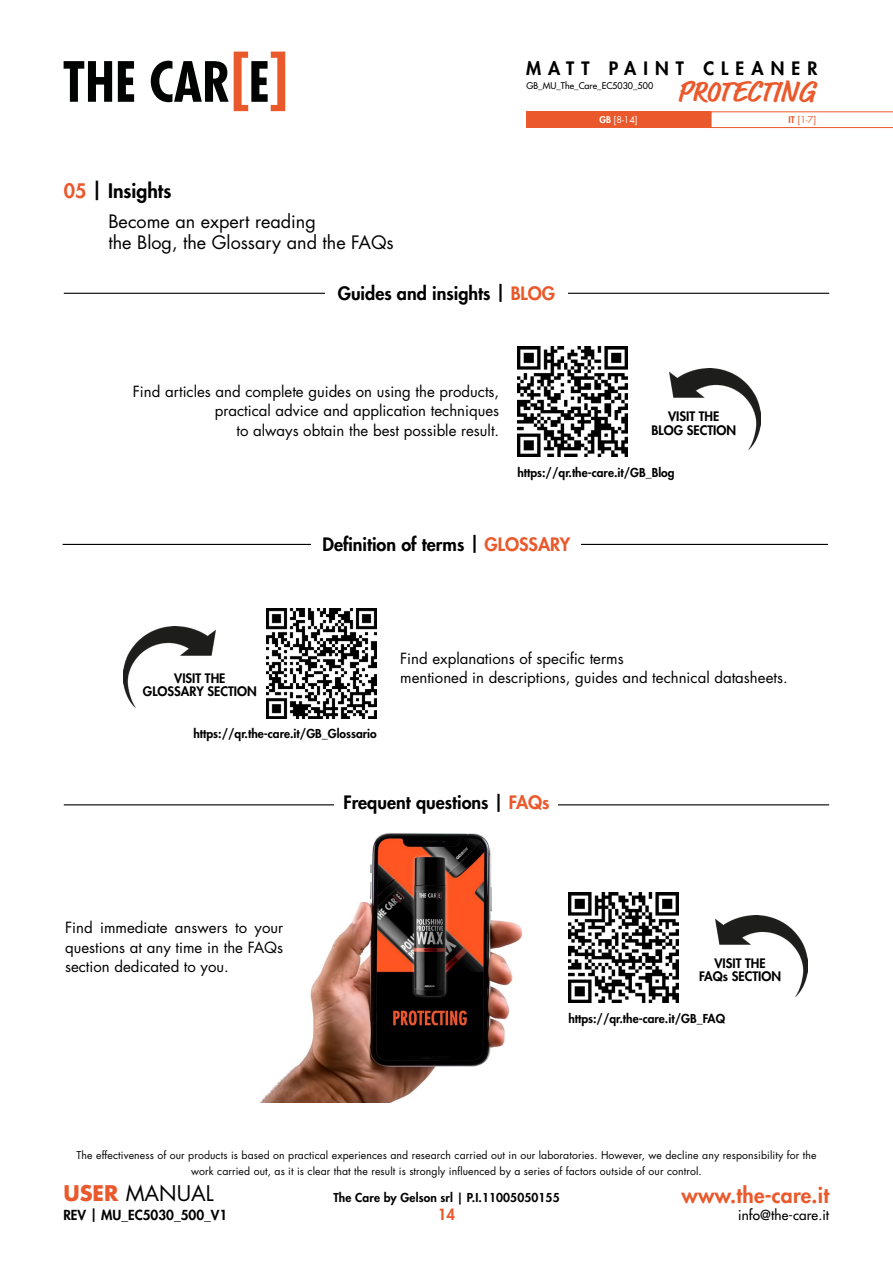
<style>
.page{position:relative;width:893px;height:1263px;background:#fff}
.page>*{position:absolute;margin:0;border:0;box-sizing:border-box;transform-origin:0 0}
.t1{font:700 30px "Market Pro";color:#ea592c}
.t2{font:800 21px "Futura Std";letter-spacing:.01em;color:#ea592c}
.t3{font:21px "Futura Std";color:#000}
.t4{font:800 19.5px "Futura Std";color:#000}
.t5{font:800 18px "Futura Std";color:#000}
.t6{font:18px/21.6px "Futura Std";color:#000}
.t7{font:800 18px "Futura Std";letter-spacing:.395em;color:#000}
.t8{font:15px/19.5px "Futura Std";color:#000}
.t9{font:800 15px "Futura Std";color:#ea592c}
.t10{font:800 13.5px "Futura Std";color:#000}
.t11{font:500 13.5px "Futura Std";letter-spacing:.01em;color:#000}
.t12{font:800 12.75px/13.5px "Futura Std";color:#000;text-align:center}
.t13{font:800 12px "Futura Std";color:#000}
.t14{font:10.5px/15.8px "Futura Std";letter-spacing:.01em;color:#000;text-align:center}
.t15{font:500 9px "Futura Std";color:#000}
.t16{font:9px "Futura Std";color:#fff}
.t17{font:9px "Futura Std";color:#ea592c}
.s1{color:#ea592c}
.s2{font-weight:800}
.s3{font-weight:700;color:#ea592c}
</style>
<div class="page">
<svg style="left:64px;top:61px;width:48px;height:41px"></svg>
<svg style="left:118px;top:61px;width:16px;height:41px"></svg>
<svg style="left:151px;top:52px;width:134px;height:59px"></svg>
<div style="left:526px;top:111px;width:185px;height:17px;background:#ea592c"></div>
<svg style="left:711px;top:111px;width:182px;height:17px"></svg>
<img style="left:260px;top:833px;width:263px;height:269px">
<hr style="left:64px;top:804px;width:765px;height:1px;background:#000">
<hr style="left:64px;top:293px;width:765px;height:1px;background:#000">
<div style="left:335px;top:789px;width:223px;height:27px;background:#fff"></div>
<hr style="left:63px;top:544px;width:765px;height:1px;background:#000">
<div style="left:312px;top:530px;width:269px;height:27px;background:#fff"></div>
<div style="left:325px;top:279px;width:243px;height:27px;background:#fff"></div>
<img style="left:517px;top:346px;width:111px;height:111px">
<img style="left:669px;top:368px;width:92px;height:81px">
<img style="left:715px;top:915px;width:92px;height:81px">
<img style="left:267px;top:608px;width:110px;height:111px">
<img style="left:568px;top:892px;width:110px;height:110px">
<img style="left:124px;top:626px;width:91px;height:81px">
<h3 class="t4" style="left:64px;top:178px;width:109px"><span class="s1">05</span> | Insights</h3>
<p class="t6" style="left:108px;top:210px;width:287px">Become an expert reading<br>the Blog, the Glossary and the FAQs</p>
<p class="t7" style="left:526px;top:57px;width:293px">MATT PAINT CLEANER</p>
<h1 class="t1" style="left:677px;top:71px;width:141px">PROTECTING</h1>
<p class="t15" style="left:526px;top:80px;width:128px">GB_MU_The_Care_EC5030_500</p>
<p class="t16" style="left:599px;top:114px;width:40px"><span class="s2">GB</span> [8-14]</p>
<p class="t17" style="left:789px;top:114px;width:29px"><span class="s2">IT</span> [1-7]</p>
<p class="t5" style="left:338px;top:282px;width:219px">Guides and insights | <span class="s1">BLOG</span></p>
<p class="t8" style="left:133px;top:381px;width:368px;text-align:right">Find articles and complete guides on using the products, practical advice and application techniques<br>to always obtain the best possible result.</p>
<p class="t12" style="left:651px;top:410px;width:86px">VISIT THE<br>BLOG SECTION</p>
<p class="t13" style="left:517px;top:465px;width:159px">https://qr.the-care.it/GB_Blog</p>
<p class="t12" style="left:143px;top:671px;width:115px">VISIT THE<br>GLOSSARY SECTION</p>
<p class="t5" style="left:322px;top:532px;width:250px">Definition of terms | <span class="s1">GLOSSARY</span></p>
<p class="t8" style="left:400px;top:648px;width:389px">Find explanations of specific terms<br>mentioned in descriptions, guides and technical datasheets.</p>
<p class="t13" style="left:193px;top:725px;width:185px">https://qr.the-care.it/GB_Glossario</p>
<p class="t8" style="left:65px;top:918px;width:220px;text-align:justify">Find immediate answers to your questions at any time in the FAQs section dedicated to you.</p>
<p class="t5" style="left:343px;top:791px;width:208px">Frequent questions | <span class="s1">FAQs</span></p>
<p class="t12" style="left:699px;top:956px;width:83px">VISIT THE<br>FAQs SECTION</p>
<p class="t13" style="left:568px;top:1011px;width:158px">https://qr.the-care.it/GB_FAQ</p>
<p class="t14" style="left:77px;top:1147px;width:741px">The effectiveness of our products is based on practical experiences and research carried out in our laboratories. However, we decline any responsibility for the work carried out, as it is clear that the result is strongly influenced by a series of factors outside of our control.</p>
<p class="t9" style="left:438px;top:1205px;width:19px">14</p>
<h2 class="t3" style="left:63px;top:1180px;width:152px"><span class="s3">USER</span> MANUAL</h2>
<p class="t10" style="left:63px;top:1207px;width:166px">REV | MU_EC5030_500_V1</p>
<p class="t13" style="left:333px;top:1189px;width:228px">The Care by Gelson srl | P.I.11005050155</p>
<h2 class="t2" style="left:681px;top:1182px;width:149px">www.the-care.it</h2>
<p class="t11" style="left:738px;top:1207px;width:93px">info@the-care.it</p>
</div>
